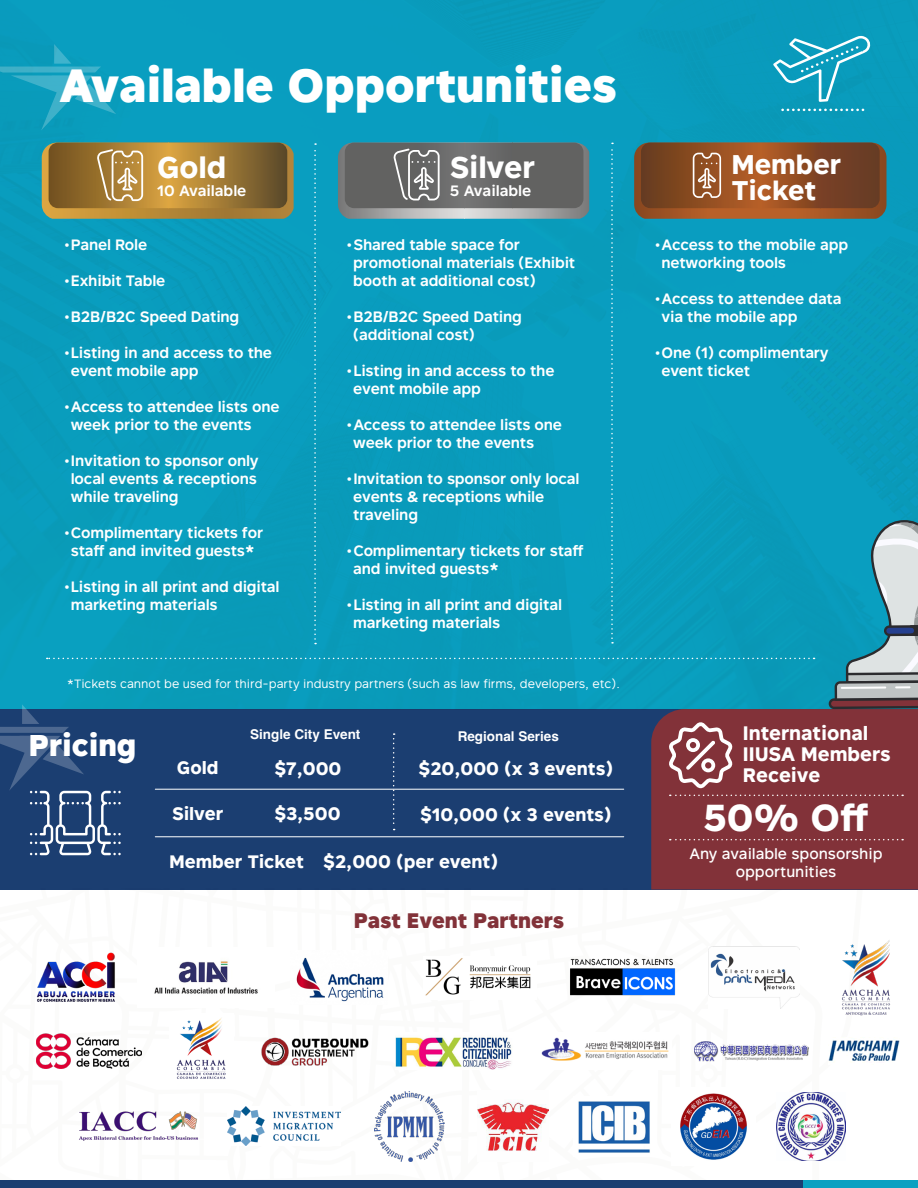
<style>
.page{position:relative;width:918px;height:1188px;background:#fff}
.page>*{position:absolute;margin:0;border:0;box-sizing:border-box;transform-origin:0 0}
.t1{font:900 46.5px "Rutan";color:#fff}
.t2{font:700 37.5px "Rutan";color:#fff}
.t3{font:700 30px "Rutan";color:#fff}
.t4{font:900 30px "Rutan";color:#fff}
.t5{font:700 27px/25.5px "Rutan";color:#fff}
.t6{font:900 21px "Rutan";color:#823239}
.t7{font:700 19.5px/21px "Rutan";color:#fff}
.t8{font:700 18px "Rutan";color:#fff}
.t9{font:600 15px/18px "Rutan";letter-spacing:-.01em;color:#fff}
.t10{font:500 15px/18px "Rutan";color:#fff;text-align:center}
.t11{font:700 13.5px "Helvetica";color:#fff}
.t12{font:12px "Rutan";color:#fff}
</style>
<div class="page">
<div style="left:0;top:0;width:918px;height:709px;background:#0aa1c1"></div>
<div style="left:0;top:709px;width:918px;height:181px;background:#1b3e71"></div>
<svg style="left:0;top:44px;width:116px;height:86px"></svg>
<svg style="left:393px;top:733px;width:2px;height:97px"></svg>
<svg style="left:47px;top:658px;width:768px;height:1px"></svg>
<svg style="left:314px;top:143px;width:2px;height:501px"></svg>
<svg style="left:611px;top:143px;width:2px;height:501px"></svg>
<hr style="left:155px;top:789px;width:469px;height:1px;background:#fff">
<hr style="left:155px;top:836px;width:469px;height:1px;background:#fff">
<svg style="left:0;top:705px;width:121px;height:150px"></svg>
<div style="left:651px;top:709px;width:267px;height:181px;background:#823239"></div>
<svg style="left:773px;top:36px;width:98px;height:75px"></svg>
<svg style="left:668px;top:722px;width:65px;height:66px"></svg>
<div style="left:0;top:1180px;width:803px;height:8px;background:#1b3e71"></div>
<div style="left:803px;top:1180px;width:115px;height:8px;background:#0aa1c1"></div>
<svg style="left:829px;top:520px;width:89px;height:189px"></svg>
<svg style="left:42px;top:143px;width:252px;height:76px"></svg>
<svg style="left:634px;top:143px;width:252px;height:76px"></svg>
<svg style="left:338px;top:143px;width:251px;height:76px"></svg>
<img style="left:37px;top:953px;width:78px;height:49px">
<img style="left:154px;top:961px;width:104px;height:33px">
<img style="left:296px;top:957px;width:88px;height:45px">
<img style="left:176px;top:1018px;width:50px;height:61px">
<img style="left:425px;top:958px;width:106px;height:38px">
<img style="left:570px;top:958px;width:106px;height:38px">
<img style="left:37px;top:1033px;width:104px;height:36px">
<img style="left:708px;top:946px;width:91px;height:63px">
<img style="left:777px;top:1092px;width:69px;height:68px">
<img style="left:680px;top:1093px;width:67px;height:67px">
<img style="left:79px;top:1111px;width:119px;height:30px">
<img style="left:227px;top:1107px;width:113px;height:39px">
<img style="left:375px;top:1092px;width:69px;height:69px">
<img style="left:395px;top:1037px;width:117px;height:33px">
<img style="left:541px;top:1037px;width:128px;height:24px">
<img style="left:842px;top:940px;width:48px;height:75px">
<img style="left:261px;top:1037px;width:108px;height:29px">
<img style="left:694px;top:1041px;width:115px;height:20px">
<img style="left:477px;top:1101px;width:71px;height:50px">
<img style="left:578px;top:1101px;width:72px;height:52px">
<img style="left:828px;top:1040px;width:72px;height:21px">
<svg style="left:670px;top:795px;width:233px;height:1px"></svg>
<svg style="left:670px;top:839px;width:233px;height:1px"></svg>
<h1 class="t1" style="left:59px;top:47px;width:560px">Available Opportunities</h1>
<h3 class="t3" style="left:157px;top:143px;width:71px">Gold</h3>
<p class="t9" style="left:157px;top:181px;width:91px">10 Available</p>
<p class="t9" style="left:64px;top:235px;width:85px">•Panel Role</p>
<p class="t9" style="left:64px;top:271px;width:103px">•Exhibit Table</p>
<p class="t9" style="left:64px;top:307px;width:177px">•B2B/B2C Speed Dating</p>
<p class="t9" style="left:71px;top:343px;width:203px;text-indent:-7px">•Listing in and access to the event mobile app</p>
<p class="t9" style="left:71px;top:397px;width:210px;text-indent:-7px">•Access to attendee lists one week prior to the events</p>
<p class="t9" style="left:71px;top:451px;width:189px;text-indent:-7px">•Invitation to sponsor only local events &amp; receptions while traveling</p>
<p class="t9" style="left:64px;top:523px;width:201px;text-align:center">•Complimentary tickets for staff and invited guests*</p>
<p class="t9" style="left:71px;top:577px;width:210px;text-indent:-7px">•Listing in all print and digital marketing materials</p>
<h3 class="t3" style="left:450px;top:143px;width:86px">Silver</h3>
<p class="t9" style="left:450px;top:181px;width:83px">5 Available</p>
<p class="t9" style="left:353px;top:235px;width:223px;text-indent:-7px">•Shared table space for promotional materials (Exhibit booth at additional cost)</p>
<p class="t9" style="left:353px;top:307px;width:170px;text-indent:-7px">•B2B/B2C Speed Dating (additional cost)</p>
<p class="t9" style="left:353px;top:361px;width:203px;text-indent:-7px">•Listing in and access to the event mobile app</p>
<p class="t9" style="left:353px;top:415px;width:210px;text-indent:-7px">•Access to attendee lists one week prior to the events</p>
<p class="t9" style="left:353px;top:469px;width:228px;text-indent:-7px">•Invitation to sponsor only local events &amp; receptions while traveling</p>
<p class="t9" style="left:353px;top:541px;width:232px;text-indent:-7px">•Complimentary tickets for staff and invited guests*</p>
<p class="t9" style="left:353px;top:595px;width:210px;text-indent:-7px">•Listing in all print and digital marketing materials</p>
<p class="t12" style="left:67px;top:674px;width:555px">*Tickets cannot be used for third-party industry partners (such as law firms, developers, etc).</p>
<h3 class="t4" style="left:29px;top:721px;width:109px">Pricing</h3>
<p class="t11" style="left:250px;top:726px;width:112px">Single City Event</p>
<p class="t11" style="left:458px;top:728px;width:103px">Regional Series</p>
<p class="t8" style="left:177px;top:753px;width:43px">Gold</p>
<p class="t8" style="left:274px;top:753px;width:69px">$7,000</p>
<p class="t8" style="left:419px;top:753px;width:196px">$20,000 (x 3 events)</p>
<p class="t8" style="left:274px;top:799px;width:68px">$3,500</p>
<p class="t8" style="left:420px;top:800px;width:193px">$10,000 (x 3 events)</p>
<p class="t8" style="left:323px;top:847px;width:176px">$2,000 (per event)</p>
<p class="t8" style="left:172px;top:799px;width:52px">Silver</p>
<p class="t8" style="left:170px;top:847px;width:136px">Member Ticket</p>
<h3 class="t6" style="left:354px;top:903px;width:212px">Past Event Partners</h3>
<h3 class="t5" style="left:732px;top:151px;width:111px">Member<br>Ticket</h3>
<p class="t9" style="left:661px;top:235px;width:188px;text-indent:-7px">•Access to the mobile app networking tools</p>
<p class="t9" style="left:661px;top:289px;width:182px;text-indent:-7px">•Access to attendee data via the mobile app</p>
<p class="t9" style="left:661px;top:343px;width:169px;text-indent:-7px">•One (1) complimentary event ticket</p>
<h3 class="t7" style="left:743px;top:722px;width:149px">International<br>IIUSA Members<br>Receive</h3>
<h2 class="t2" style="left:703px;top:786px;width:167px">50% Off</h2>
<p class="t10" style="left:689px;top:844px;width:195px">Any available sponsorship opportunities</p>
</div>
